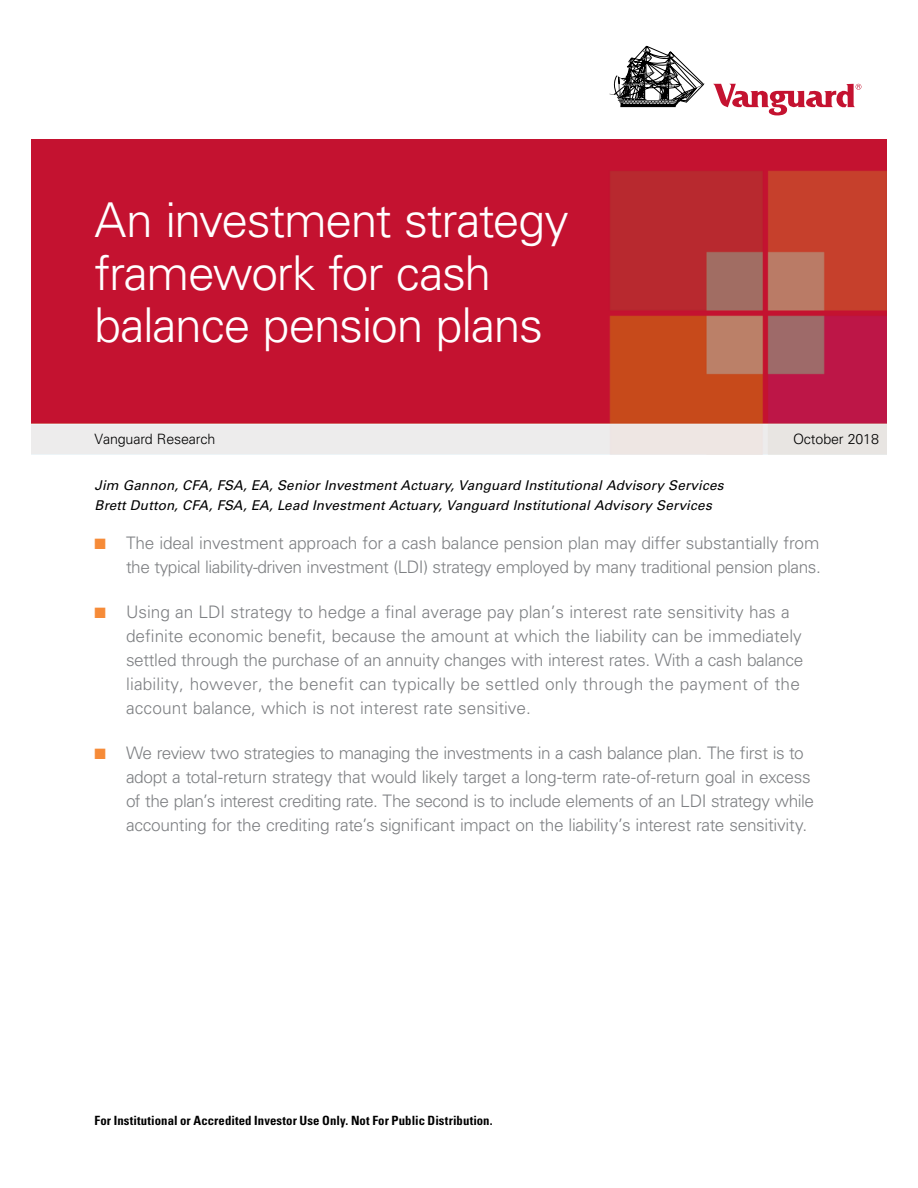
<style>
.page{position:relative;width:918px;height:1188px;background:#fff}
.page>*{position:absolute;margin:0;border:0;box-sizing:border-box;transform-origin:0 0}
.t1{font:300 48px/52.5px "Univers LT Std";letter-spacing:-.025em;color:#fff}
.t2{font:300 17.25px/24px "Univers LT Std";letter-spacing:-.015em;color:#7e8083}
.t3{font:300 14.25px "Univers LT Std";letter-spacing:-.01em;color:#000}
.t4{font:italic 13.5px/19.5px "Univers LT Std";letter-spacing:.01em;color:#000}
.t5{font:700 condensed 12.75px "Univers LT Std";letter-spacing:.01em;color:#000}
.s1{color:#f68b38}
</style>
<div class="page">
<svg style="left:609px;top:46px;width:96px;height:61px"></svg>
<svg style="left:713px;top:84px;width:148px;height:31px"></svg>
<img style="left:32px;top:140px;width:854px;height:314px">
<h1 class="t1" style="left:94px;top:194px;width:476px">An investment strategy framework for cash balance pension plans</h1>
<p class="t3" style="left:94px;top:430px;width:122px">Vanguard Research</p>
<p class="t3" style="left:793px;top:430px;width:87px">October 2018</p>
<p class="t4" style="left:94px;top:476px;width:631px">Jim Gannon, CFA, FSA, EA, Senior Investment Actuary, Vanguard Institutional Advisory Services<br>Brett Dutton, CFA, FSA, EA, Lead Investment Actuary, Vanguard Institutional Advisory Services</p>
<p class="t2" style="left:94px;top:531px;width:728px;text-align:right"><span class="s1">■</span> The ideal investment approach for a cash balance pension plan may differ substantially from the typical liability-driven investment (LDI) strategy employed by many traditional pension plans.</p>
<p class="t2" style="left:126px;top:600px;width:679px;text-indent:-32px"><span class="s1">■</span> Using an LDI strategy to hedge a final average pay plan’s interest rate sensitivity has a definite economic benefit, because the amount at which the liability can be immediately settled through the purchase of an annuity changes with interest rates. With a cash balance liability, however, the benefit can typically be settled only through the payment of the account balance, which is not interest rate sensitive.</p>
<p class="t2" style="left:126px;top:741px;width:690px;text-indent:-32px"><span class="s1">■</span> We review two strategies to managing the investments in a cash balance plan. The first is to adopt a total-return strategy that would likely target a long-term rate-of-return goal in excess of the plan’s interest crediting rate. The second is to include elements of an LDI strategy while accounting for the crediting rate’s significant impact on the liability’s interest rate sensitivity.</p>
<p class="t5" style="left:94px;top:1113px;width:400px">For Institutional or Accredited Investor Use Only. Not For Public Distribution.</p>
</div>
